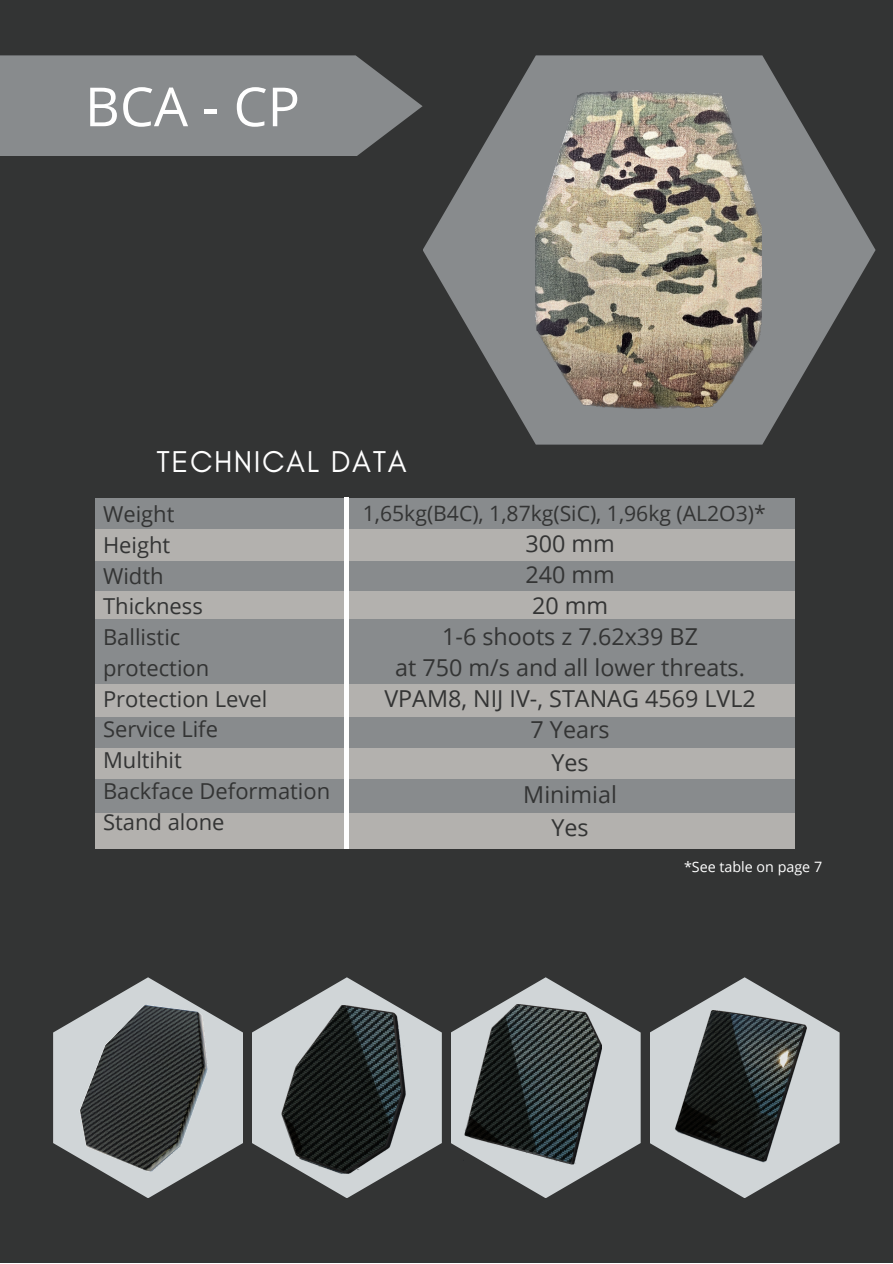
<style>
.page{position:relative;width:893px;height:1264px;background:#fff}
.page>*{position:absolute;margin:0;border:0;box-sizing:border-box;transform-origin:0 0}
.t1{font:54px "Open Sans";color:#fff}
.t2{font:30.6px "Glacial Indifference";letter-spacing:.05em;color:#fff}
.t3{font:23.25px/31.7px "Open Sans";color:#333434;text-align:center}
.t4{font:21.9px/30.8px "Open Sans";color:#333434}
.t5{font:21.15px "Open Sans";color:#333434}
.t6{font:14.25px "Open Sans";color:#fff}
</style>
<div class="page">
<div style="left:0;top:0;width:892px;height:1262px;background:#333434"></div>
<svg style="left:422px;top:55px;width:453px;height:389px;fill:#888b8d"></svg>
<svg style="left:0;top:55px;width:422px;height:101px;background:#818485"></svg>
<img style="left:535px;top:91px;width:226px;height:318px">
<svg style="left:53px;top:977px;width:190px;height:221px"></svg>
<svg style="left:252px;top:977px;width:190px;height:221px"></svg>
<svg style="left:451px;top:977px;width:189px;height:221px"></svg>
<svg style="left:650px;top:977px;width:189px;height:221px"></svg>
<div style="left:95px;top:528px;width:699px;height:32px;background:#b3b1ae"></div>
<div style="left:95px;top:497px;width:699px;height:31px;background:#888b8d"></div>
<div style="left:95px;top:561px;width:699px;height:30px;background:#888b8d"></div>
<div style="left:95px;top:591px;width:699px;height:30px;background:#b3b1ae"></div>
<div style="left:95px;top:746px;width:699px;height:32px;background:#b3b1ae"></div>
<div style="left:95px;top:682px;width:699px;height:36px;background:#b3b1ae"></div>
<div style="left:95px;top:812px;width:699px;height:36px;background:#b3b1ae"></div>
<div style="left:95px;top:619px;width:699px;height:64px;background:#888b8d"></div>
<div style="left:95px;top:717px;width:699px;height:30px;background:#888b8d"></div>
<div style="left:95px;top:778px;width:699px;height:34px;background:#888b8d"></div>
<hr style="left:344px;top:497px;width:4px;height:351px;background:#fff">
<img style="left:78px;top:998px;width:135px;height:175px">
<img style="left:282px;top:1005px;width:123px;height:168px">
<img style="left:463px;top:1004px;width:139px;height:163px">
<img style="left:674px;top:1010px;width:132px;height:157px">
<h1 class="t1" style="left:85px;top:69px;width:216px">BCA - CP</h1>
<h2 class="t2" style="left:156px;top:443px;width:252px">TECHNICAL DATA</h2>
<p class="t4" style="left:103px;top:498px;width:229px">Weight<br>Height<br>Width<br>Thickness<br>Ballistic<br>protection<br>Protection Level<br>Service Life<br>Multihit<br>Backface Deformation<br>Stand alone</p>
<p class="t5" style="left:363px;top:499px;width:404px">1,65kg(B4C), 1,87kg(SiC), 1,96kg (AL2O3)*</p>
<p class="t3" style="left:384px;top:527px;width:373px">300 mm<br>240 mm<br>20 mm<br>1-6 shoots z 7.62x39 BZ<br>at 750 m/s and all lower threats.<br>VPAM8, NIJ IV-, STANAG 4569 LVL2<br>7 Years<br>Yes<br>Minimial<br>Yes</p>
<p class="t6" style="left:684px;top:856px;width:140px">*See table on page 7</p>
</div>
